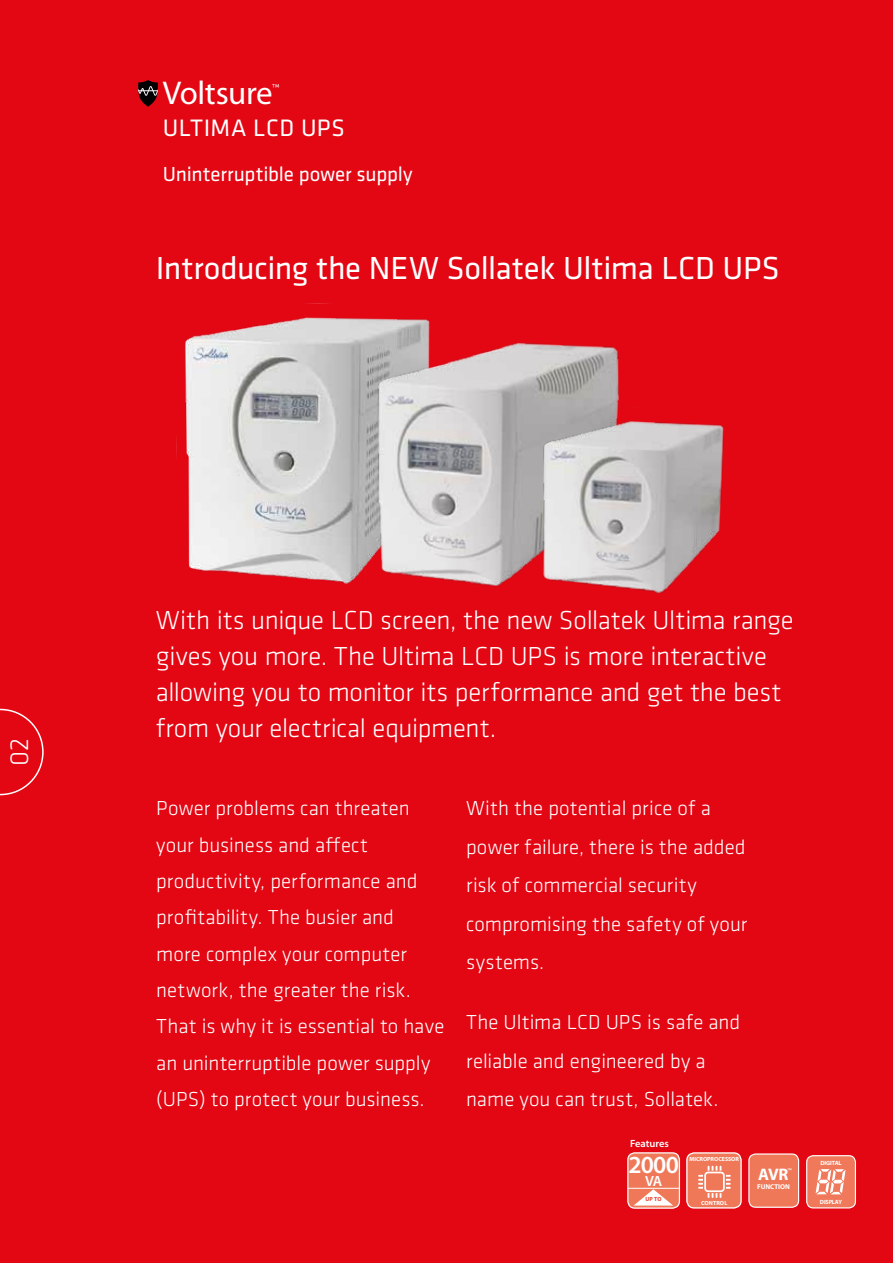
<style>
.page{position:relative;width:893px;height:1263px;background:#fff}
.page>*{position:absolute;margin:0;border:0;box-sizing:border-box;transform-origin:0 0}
.t1{font:33px "Klavika";letter-spacing:-.01em;color:#fff}
.t2{font:33px "Myriad Pro";letter-spacing:-.015em;color:#fff}
.t3{font:300 27px/36px "Klavika";letter-spacing:-.005em;color:#fff}
.t4{font:24.6px "Klavika";letter-spacing:.02em;color:#fff}
.t5{font:600 24.6px "Myriad Pro";color:#fff}
.t6{font:300 21px/36.3px "Klavika";letter-spacing:.005em;color:#fff}
.t7{font:21px "Klavika";letter-spacing:-.01em;color:#fff}
.t8{font:700 16.8px "Myriad Pro";color:#fff}
.t9{font:300 16.2px "Klavika";color:#fff}
.t10{font:600 14.85px "Myriad Pro";color:#fff}
.t11{font:600 10.5px "Myriad Pro";color:#fff}
.t12{font:700 7.05px "Myriad Pro";letter-spacing:-.01em;color:#fff}
.t13{font:7.05px "Myriad Pro";color:#fff}
.t14{font:700 6px "Myriad Pro";letter-spacing:-.01em;color:#fff}
.t15{font:700 6px "Myriad Pro";letter-spacing:-.03em;color:#fff}
.t16{font:700 6px "Myriad Pro";letter-spacing:.01em;color:#fff}
.t17{font:700 5.85px "Myriad Pro";color:#e73b28}
</style>
<div class="page">
<div style="left:0;top:1px;width:893px;height:1262px;background:#e30613"></div>
<svg style="left:0;top:709px;width:44px;height:86px"></svg>
<img style="left:184px;top:317px;width:246px;height:267px">
<img style="left:365px;top:326px;width:254px;height:261px">
<img style="left:526px;top:404px;width:198px;height:190px">
<svg style="left:138px;top:80px;width:20px;height:27px"></svg>
<div style="left:807px;top:1156px;width:48px;height:52px;background:#ef795a;border-radius:7px"></div>
<div style="left:806px;top:1155px;width:50px;height:53px;border:1px solid #fff;border-radius:7px"></div>
<svg style="left:815px;top:1169px;width:31px;height:25px"></svg>
<div style="left:687px;top:1153px;width:54px;height:55px;background:#ef7858;border-radius:7px"></div>
<div style="left:686px;top:1152px;width:56px;height:56px;border:1px solid #fff;border-radius:7px"></div>
<svg style="left:698px;top:1166px;width:33px;height:32px"></svg>
<div style="left:628px;top:1153px;width:51px;height:55px;background:#ef7858;border-radius:7px"></div>
<div style="left:627px;top:1152px;width:53px;height:57px;border:1px solid #fff;border-radius:7px"></div>
<hr style="left:628px;top:1188px;width:52px;height:1px;background:#fff">
<svg style="left:634px;top:1189px;width:39px;height:16px"></svg>
<div style="left:749px;top:1154px;width:50px;height:53px;background:#ef7858;border-radius:7px"></div>
<div style="left:748px;top:1153px;width:51px;height:55px;border:1px solid #fff;border-radius:7px"></div>
<h1 class="t2" style="left:163px;top:72px;width:111px">Voltsure</h1>
<p class="t4" style="left:163px;top:112px;width:183px">ULTIMA LCD UPS</p>
<p class="t7" style="left:163px;top:161px;width:251px">Uninterruptible power supply</p>
<p class="t9" style="left:271px;top:80px;width:10px">™</p>
<h1 class="t1" style="left:156px;top:247px;width:626px">Introducing the NEW Sollatek Ultima LCD UPS</h1>
<p class="t3" style="left:1px;top:766px;width:30px;rotate:-90deg">02</p>
<p class="t3" style="left:156px;top:602px;width:640px">With its unique LCD screen, the new Sollatek Ultima range gives you more. The Ultima LCD UPS is more interactive allowing you to monitor its performance and get the best from your electrical equipment.</p>
<p class="t6" style="left:156px;top:790px;width:290px">Power problems can threaten your business and affect productivity, performance and profitability. The busier and<br>more complex your computer network, the greater the risk.<br>That is why it is essential to have an uninterruptible power supply (UPS) to protect your business.</p>
<p class="t6" style="left:466px;top:789px;width:283px;line-height:38.5px">With the potential price of a power failure, there is the added risk of commercial security compromising the safety of your systems.</p>
<p class="t6" style="left:466px;top:1003px;width:276px;line-height:38.5px">The Ultima LCD UPS is safe and reliable and engineered by a name you can trust, Sollatek.</p>
<p class="t11" style="left:630px;top:1137px;width:40px">Features</p>
<p class="t5" style="left:628px;top:1149px;width:52px">2000</p>
<p class="t10" style="left:645px;top:1171px;width:19px">VA</p>
<p class="t17" style="left:645px;top:1195px;width:18px">UP TO</p>
<p class="t14" style="left:689px;top:1155px;width:51px">MICROPROCESSOR</p>
<p class="t16" style="left:701px;top:1199px;width:28px">CONTROL</p>
<p class="t8" style="left:758px;top:1163px;width:31px">AVR</p>
<p class="t13" style="left:787px;top:1166px;width:6px">™</p>
<p class="t12" style="left:757px;top:1182px;width:34px">FUNCTION</p>
<p class="t14" style="left:820px;top:1159px;width:23px">DIGITAL</p>
<p class="t15" style="left:820px;top:1197px;width:24px">DISPLAY</p>
</div>
